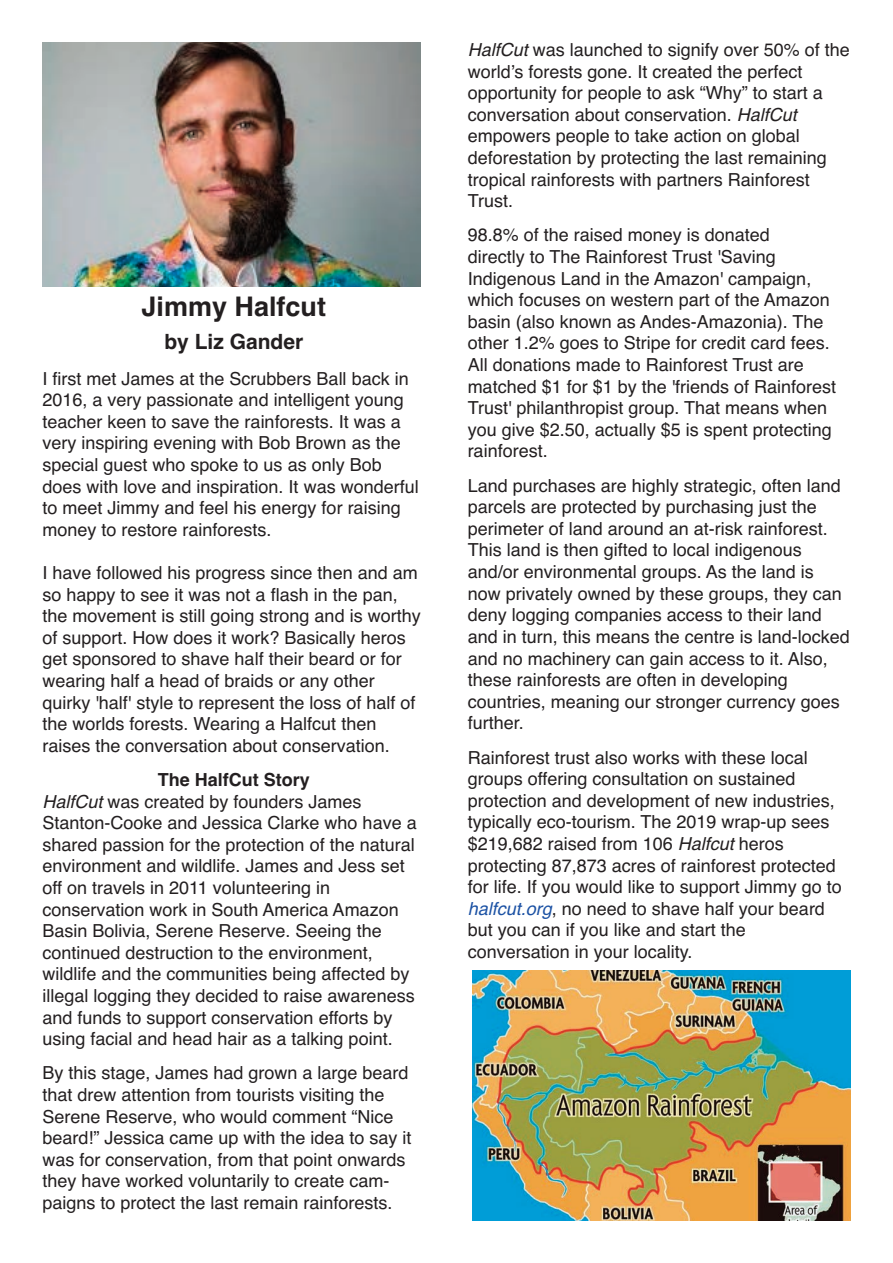
<style>
.page{position:relative;width:893px;height:1263px;background:#fff}
.page>*{position:absolute;margin:0;border:0;box-sizing:border-box;transform-origin:0 0}
.t1{font:700 27px "Helvetica";color:#231f20}
.t2{font:700 21px "Helvetica";color:#231f20}
.t3{font:18px/21.6px "Helvetica";color:#231f20}
.s1{font-weight:700}
.s2{font-style:italic}
.s3{font-style:italic;color:#1c52a4}
</style>
<div class="page">
<img style="left:43px;top:43px;width:377px;height:244px">
<img style="left:472px;top:970px;width:378px;height:250px">
<h1 class="t1" style="left:142px;top:291px;width:186px">Jimmy Halfcut</h1>
<p class="t2" style="left:164px;top:329px;width:140px">by Liz Gander</p>
<p class="t3" style="left:43px;top:367px;width:378px">I first met James at the Scrubbers Ball back in 2016, a very passionate and intelligent young teacher keen to save the rainforests. It was a very inspiring evening with Bob Brown as the special guest who spoke to us as only Bob does with love and inspiration. It was wonderful to meet Jimmy and feel his energy for raising money to restore rainforests.</p>
<p class="t3" style="left:43px;top:562px;width:380px">I have followed his progress since then and am so happy to see it was not a flash in the pan, the movement is still going strong and is worthy of support. How does it work? Basically heros get sponsored to shave half their beard or for wearing half a head of braids or any other quirky 'half' style to represent the loss of half of the worlds forests. Wearing a Halfcut then raises the conversation about conservation.</p>
<p class="t3" style="left:42px;top:769px;width:376px;text-indent:115px"><span class="s1">The HalfCut Story<br></span><span class="s2">HalfCut</span> was created by founders James Stanton-Cooke and Jessica Clarke who have a shared passion for the protection of the natural environment and wildlife. James and Jess set off on travels in 2011 volunteering in conservation work in South America Amazon Basin Bolivia, Serene Reserve. Seeing the continued destruction to the environment, wildlife and the communities being affected by illegal logging they decided to raise awareness and funds to support conservation efforts by using facial and head hair as a talking point.</p>
<p class="t3" style="left:42px;top:1062px;width:371px">By this stage, James had grown a large beard that drew attention from tourists visiting the Serene Reserve, who would comment “Nice beard!” Jessica came up with the idea to say it was for conservation, from that point onwards they have worked voluntarily to create cam&shy;paigns to protect the last remain rainforests.</p>
<p class="t3" style="left:468px;top:39px;width:384px"><span class="s2">HalfCut</span> was launched to signify over 50% of the world’s forests gone. It created the perfect opportunity for people to ask “Why” to start a conversation about conservation. <span class="s2">HalfCut </span>empowers people to take action on global deforestation by protecting the last remaining tropical rainforests with partners Rainforest Trust.</p>
<p class="t3" style="left:468px;top:224px;width:370px">98.8% of the raised money is donated<br>directly to The Rainforest Trust 'Saving Indigenous Land in the Amazon' campaign, which focuses on western part of the Amazon basin (also known as Andes-Amazonia). The other 1.2% goes to Stripe for credit card fees.<br>All donations made to Rainforest Trust are matched $1 for $1 by the 'friends of Rainforest Trust' philanthropist group. That means when you give $2.50, actually $5 is spent protecting rainforest.</p>
<p class="t3" style="left:468px;top:475px;width:384px">Land purchases are highly strategic, often land parcels are protected by purchasing just the perimeter of land around an at-risk rainforest.<br>This land is then gifted to local indigenous and/or environmental groups. As the land is now privately owned by these groups, they can deny logging companies access to their land and in turn, this means the centre is land-locked and no machinery can gain access to it. Also, these rainforests are often in developing countries, meaning our stronger currency goes further.</p>
<p class="t3" style="left:468px;top:746px;width:376px">Rainforest trust also works with these local groups offering consultation on sustained protection and development of new industries, typically eco-tourism. The 2019 wrap-up sees $219,682 raised from 106 <span class="s2">Halfcut</span> heros protecting 87,873 acres of rainforest protected for life. If you would like to support Jimmy go to <span class="s3">halfcut.org</span>, no need to shave half your beard but you can if you like and start the conversation in your locality.</p>
</div>
